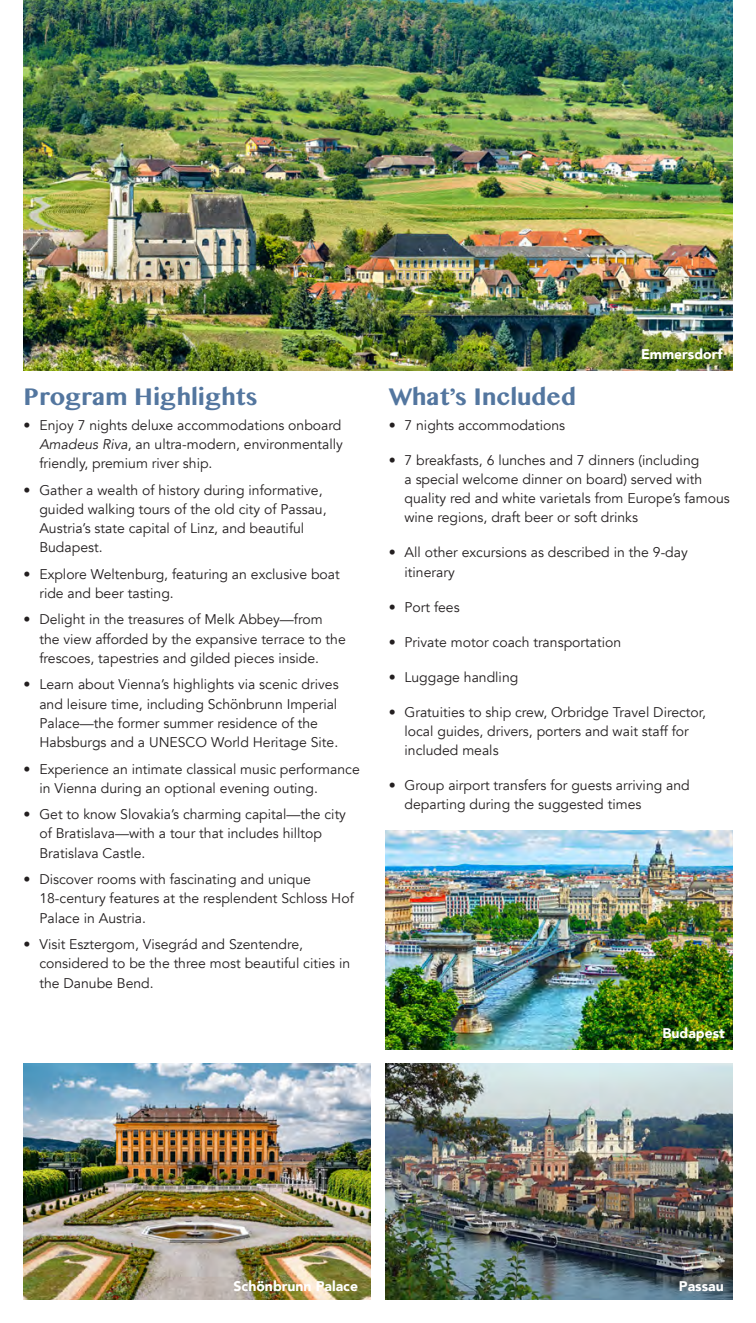
<style>
.page{position:relative;width:756px;height:1323px;background:#fff}
.page>*{position:absolute;margin:0;border:0;box-sizing:border-box;transform-origin:0 0}
.Heading{font:700 28px "Khmer MN";color:#53769f}
.t1{font:14px/19.2px "Avenir";color:#231f20}
.Sub_Day{font:900 14px "Avenir";color:#fff}
.s1{font-style:italic}
</style>
<div class="page">
<img style="left:24px;top:0;width:708px;height:370px">
<img style="left:24px;top:1063px;width:346px;height:236px">
<img style="left:386px;top:1063px;width:346px;height:236px">
<img style="left:386px;top:830px;width:346px;height:220px">
<p class="Heading" style="left:24px;top:379px;width:235px">Program Highlights</p>
<p class="t1" style="left:39px;top:415px;width:305px;text-align:justify;text-indent:-16px">• Enjoy 7 nights deluxe accommodations onboard <span class="s1">Amadeus Riva</span>, an ultra-modern, environmentally friendly, premium river ship.</p>
<p class="t1" style="left:39px;top:480px;width:289px;text-indent:-16px">• Gather a wealth of history during informative, guided walking tours of the old city of Passau, Austria’s state capital of Linz, and beautiful Budapest.</p>
<p class="t1" style="left:39px;top:565px;width:302px;text-indent:-16px">• Explore Weltenburg, featuring an exclusive boat ride and beer tasting.</p>
<p class="t1" style="left:39px;top:610px;width:308px;text-indent:-16px">• Delight in the treasures of Melk Abbey—from the view afforded by the expansive terrace to the frescoes, tapestries and gilded pieces inside.</p>
<p class="t1" style="left:39px;top:675px;width:301px;text-indent:-16px">• Learn about Vienna’s highlights via scenic drives and leisure time, including Schönbrunn Imperial Palace—the former summer residence of the Habsburgs and a UNESCO World Heritage Site.</p>
<p class="t1" style="left:39px;top:759px;width:322px;text-indent:-16px">• Experience an intimate classical music performance in Vienna during an optional evening outing.</p>
<p class="t1" style="left:39px;top:805px;width:308px;text-indent:-16px">• Get to know Slovakia’s charming capital—the city of Bratislava—with a tour that includes hilltop<br>Bratislava Castle.</p>
<p class="t1" style="left:39px;top:870px;width:316px;text-indent:-16px">• Discover rooms with fascinating and unique<br>18-century features at the resplendent Schloss Hof<br>Palace in Austria.</p>
<p class="t1" style="left:39px;top:935px;width:312px;text-indent:-16px">• Visit Esztergom, Visegrád and Szentendre, considered to be the three most beautiful cities in the Danube Bend.</p>
<p class="Sub_Day" style="left:641px;top:343px;width:83px">Emmersdorf</p>
<p class="Heading" style="left:389px;top:379px;width:189px">What’s Included</p>
<p class="t1" style="left:389px;top:415px;width:178px">• 7 nights accommodations</p>
<p class="t1" style="left:405px;top:450px;width:327px;text-indent:-16px">• 7 breakfasts, 6 lunches and 7 dinners (including<br>a special welcome dinner on board) served with quality red and white varietals from Europe’s famous wine regions, draft beer or soft drinks</p>
<p class="t1" style="left:405px;top:543px;width:285px;text-indent:-16px">• All other excursions as described in the 9-day itinerary</p>
<p class="t1" style="left:389px;top:597px;width:72px">• Port fees</p>
<p class="t1" style="left:389px;top:632px;width:234px">• Private motor coach transportation</p>
<p class="t1" style="left:389px;top:667px;width:131px">• Luggage handling</p>
<p class="t1" style="left:405px;top:702px;width:303px;text-indent:-16px">• Gratuities to ship crew, Orbridge Travel Director, local guides, drivers, porters and wait staff for included meals</p>
<p class="t1" style="left:405px;top:776px;width:287px;text-indent:-16px">• Group airport transfers for guests arriving and departing during the suggested times</p>
<p class="Sub_Day" style="left:662px;top:1022px;width:64px">Budapest</p>
<p class="Sub_Day" style="left:234px;top:1274px;width:126px">Schönbrunn Palace</p>
<p class="Sub_Day" style="left:679px;top:1274px;width:46px">Passau</p>
</div>
